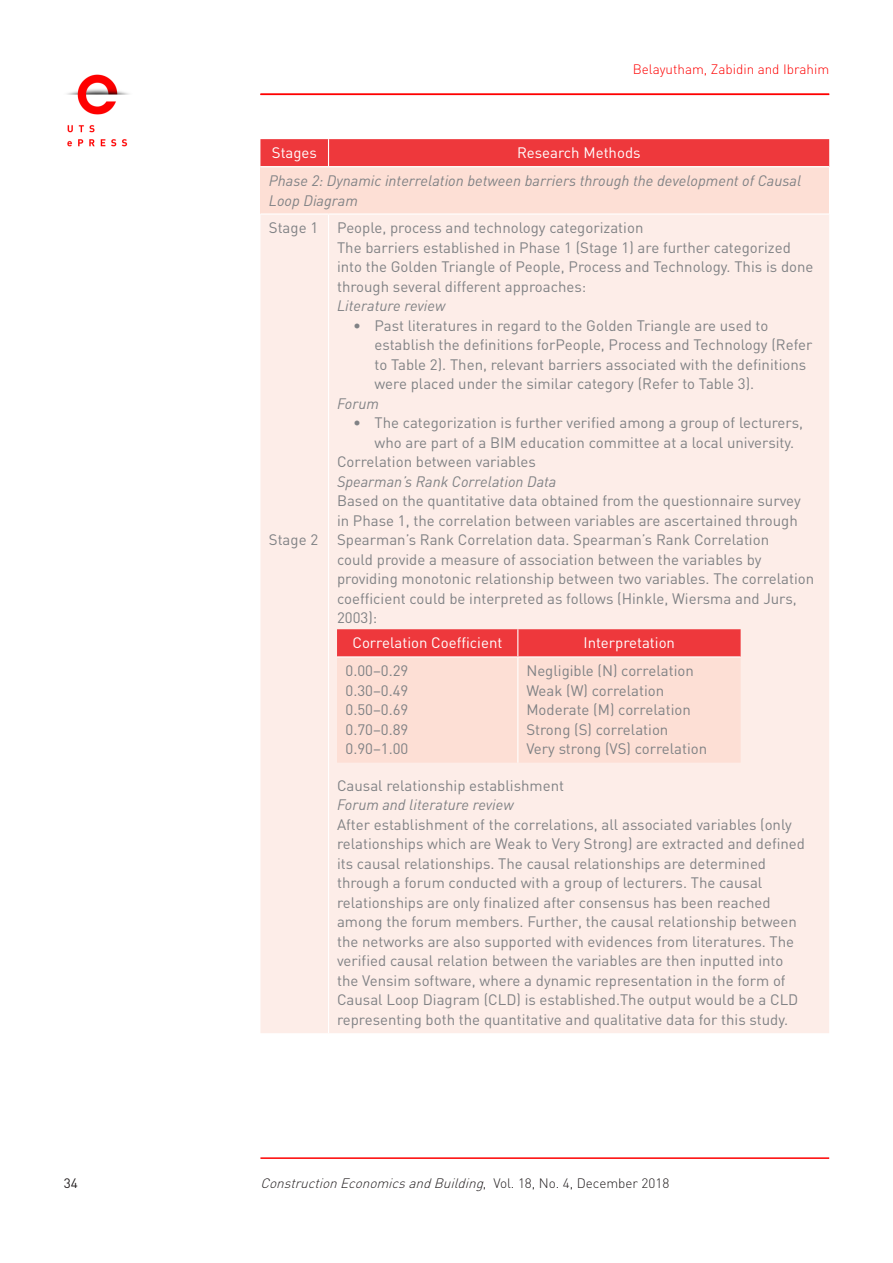
<style>
.page{position:relative;width:893px;height:1263px;background:#fff}
.page>*{position:absolute;margin:0;border:0;box-sizing:border-box;transform-origin:0 0}
.T_Body{font:15px/19.5px "DIN";color:#808285}
.T_Body-2{font:italic 15px/19.5px "DIN";color:#808285}
.T_Head{font:15px "DIN";color:#fff}
.t1{font:italic 300 13.5px "DIN Pro";color:#231f20}
.t2{font:300 13.5px "DIN Pro";color:#fe0000}
.t3{font:13.5px "DIN Pro";color:#231f20}
.s1{font-style:normal}
</style>
<div class="page">
<div style="left:260px;top:167px;width:569px;height:47px;background:#fddfd5"></div>
<div style="left:260px;top:215px;width:569px;height:818px;background:#fdede8"></div>
<div style="left:260px;top:139px;width:569px;height:27px;background:#ee383c"></div>
<hr style="left:260px;top:213px;width:68px;height:2px;background:#fff">
<hr style="left:328px;top:213px;width:501px;height:2px;background:#fff">
<hr style="left:328px;top:215px;width:1px;height:818px;background:#fff">
<svg style="left:337px;top:629px;width:404px;height:134px;background:#f9bdb6"></svg>
<hr style="left:517px;top:657px;width:1px;height:106px;background:#fff">
<hr style="left:337px;top:656px;width:181px;height:1px;background:#fff">
<hr style="left:518px;top:656px;width:223px;height:1px;background:#fff">
<img style="left:67px;top:74px;width:62px;height:73px">
<hr style="left:260px;top:94px;width:569px;height:1px;background:#fe0000">
<hr style="left:260px;top:1157px;width:569px;height:2px;background:#fe0000">
<p class="t2" style="left:633px;top:60px;width:198px">Belayutham, Zabidin and Ibrahim</p>
<p class="T_Head" style="left:272px;top:144px;width:47px">Stages</p>
<p class="T_Head" style="left:517px;top:144px;width:125px">Research Methods</p>
<p class="T_Body-2" style="left:269px;top:171px;width:534px">Phase 2: Dynamic interrelation between barriers through the development of Causal<br>Loop Diagram</p>
<p class="T_Body" style="left:269px;top:218px;width:51px">Stage 1</p>
<p class="T_Body" style="left:337px;top:218px;width:308px">People, process and technology categorization</p>
<p class="T_Body" style="left:337px;top:237px;width:478px">The barriers established in Phase 1 (Stage 1) are further categorized into the Golden Triangle of People, Process and Technology. This is done through several different approaches:</p>
<p class="T_Body-2" style="left:337px;top:296px;width:110px">Literature review</p>
<p class="T_Body" style="left:375px;top:315px;width:439px;text-indent:-21px">• Past literatures in regard to the Golden Triangle are used to establish the definitions forPeople, Process and Technology (Refer to Table 2). Then, relevant barriers associated with the definitions were placed under the similar category (Refer to Table 3).</p>
<p class="T_Body-2" style="left:337px;top:393px;width:43px">Forum</p>
<p class="T_Body" style="left:375px;top:413px;width:430px;text-indent:-21px">• The categorization is further verified among a group of lecturers, who are part of a BIM education committee at a local university.</p>
<p class="T_Body" style="left:337px;top:452px;width:200px">Correlation between variables</p>
<p class="T_Body-2" style="left:337px;top:471px;width:221px">Spearman’s Rank Correlation Data</p>
<p class="T_Body" style="left:337px;top:491px;width:479px">Based on the quantitative data obtained from the questionnaire survey in Phase 1, the correlation between variables are ascertained through Spearman’s Rank Correlation data. Spearman’s Rank Correlation<br>could provide a measure of association between the variables by providing monotonic relationship between two variables. The correlation coefficient could be interpreted as follows (Hinkle, Wiersma and Jurs, 2003):</p>
<p class="T_Head" style="left:352px;top:634px;width:151px">Correlation Coefficient</p>
<p class="T_Head" style="left:583px;top:634px;width:93px">Interpretation</p>
<p class="T_Body" style="left:346px;top:661px;width:64px">0.00–0.29</p>
<p class="T_Body" style="left:346px;top:680px;width:64px">0.30–0.49</p>
<p class="T_Body" style="left:346px;top:700px;width:64px">0.50–0.69</p>
<p class="T_Body" style="left:346px;top:719px;width:64px">0.70–0.89</p>
<p class="T_Body" style="left:346px;top:739px;width:64px">0.90–1.00</p>
<p class="T_Body" style="left:269px;top:530px;width:51px">Stage 2</p>
<p class="T_Body" style="left:526px;top:661px;width:169px">Negligible (N) correlation</p>
<p class="T_Body" style="left:526px;top:680px;width:139px">Weak (W) correlation</p>
<p class="T_Body" style="left:526px;top:700px;width:166px">Moderate (M) correlation</p>
<p class="T_Body" style="left:526px;top:719px;width:144px">Strong (S) correlation</p>
<p class="T_Body" style="left:526px;top:739px;width:182px">Very strong (VS) correlation</p>
<p class="T_Body" style="left:337px;top:775px;width:229px">Causal relationship establishment</p>
<p class="T_Body-2" style="left:337px;top:795px;width:178px">Forum and literature review</p>
<p class="T_Body" style="left:337px;top:814px;width:470px">After establishment of the correlations, all associated variables (only relationships which are Weak to Very Strong) are extracted and defined its causal relationships. The causal relationships are determined through a forum conducted with a group of lecturers. The causal relationships are only finalized after consensus has been reached among the forum members. Further, the causal relationship between the networks are also supported with evidences from literatures. The verified causal relation between the variables are then inputted into the Vensim software, where a dynamic representation in the form of Causal Loop Diagram (CLD) is established.The output would be a CLD representing both the quantitative and qualitative data for this study.</p>
<p class="t3" style="left:64px;top:1174px;width:16px">34</p>
<p class="t1" style="left:260px;top:1174px;width:410px">ConstructionEconomicsandBuilding<span class="s1">, Vo l . 1 8 , N o . 4 , D e c e m b e r 2 0 1 8</span></p>
</div>
